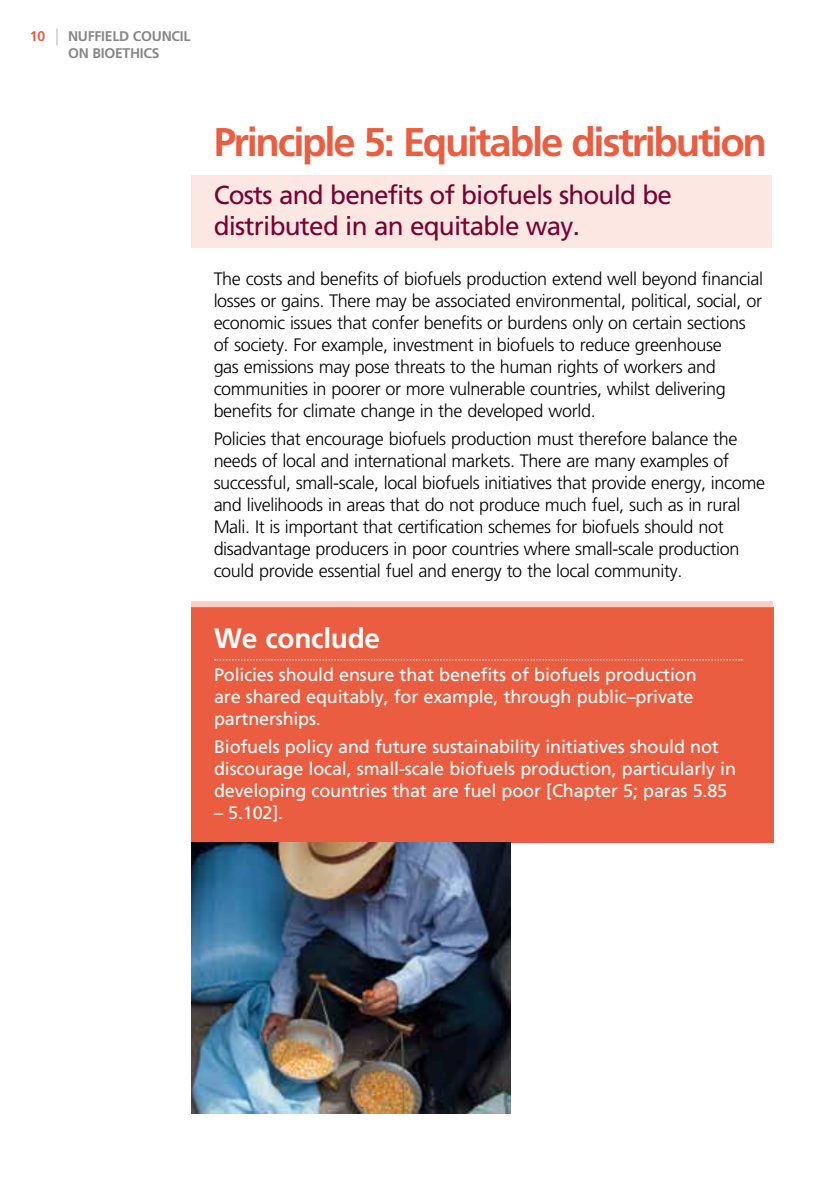
<style>
.page{position:relative;width:840px;height:1191px;background:#fff}
.page>*{position:absolute;margin:0;border:0;box-sizing:border-box;transform-origin:0 0}
.t1{font:700 40px "Frutiger";letter-spacing:-.055em;color:#eb5d40}
.t2{font:700 28px "Frutiger";letter-spacing:-.01em;color:#fff}
.t3{font:26px/31px "Frutiger";letter-spacing:-.03em;color:#780232}
.t4{font:300 18px/22px "Frutiger";letter-spacing:-.02em;color:#000}
.t5{font:18px/22px "Frutiger";letter-spacing:-.01em;color:#fff}
.t6{font:700 14px/16.8px "Frutiger";letter-spacing:-.02em;color:#878787}
.t7{font:700 14px "Frutiger";color:#eb5d40}
</style>
<div class="page">
<div style="left:191px;top:607px;width:581px;height:235px;background:#eb5d40"></div>
<div style="left:191px;top:601px;width:581px;height:6px;background:#f9cec6"></div>
<div style="left:191px;top:176px;width:580px;height:72px;background:#fce7e2"></div>
<svg style="left:56px;top:28px;width:1px;height:17px"></svg>
<img style="left:191px;top:842px;width:319px;height:271px">
<svg style="left:214px;top:659px;width:527px;height:1px"></svg>
<p class="t7" style="left:30px;top:28px;width:17px">10</p>
<p class="t6" style="left:68px;top:28px;width:124px">NUFFIELD COUNCIL<br>ON BIOETHICS</p>
<h1 class="t1" style="left:213px;top:118px;width:554px">Principle 5: Equitable distribution</h1>
<h3 class="t3" style="left:213px;top:179px;width:459px">Costs and benefits of biofuels should be distributed in an equitable way.</h3>
<p class="t4" style="left:213px;top:268px;width:550px">The costs and benefits of biofuels production extend well beyond financial losses or gains. There may be associated environmental, political, social, or economic issues that confer benefits or burdens only on certain sections of society. For example, investment in biofuels to reduce greenhouse<br>gas emissions may pose threats to the human rights of workers and communities in poorer or more vulnerable countries, whilst delivering benefits for climate change in the developed world.</p>
<p class="t4" style="left:213px;top:428px;width:552px">Policies that encourage biofuels production must therefore balance the needs of local and international markets. There are many examples of successful, small-scale, local biofuels initiatives that provide energy, income and livelihoods in areas that do not produce much fuel, such as in rural Mali. It is important that certification schemes for biofuels should not disadvantage producers in poor countries where small-scale production could provide essential fuel and energy to the local community.</p>
<h2 class="t2" style="left:214px;top:621px;width:167px">We conclude</h2>
<p class="t5" style="left:214px;top:663px;width:484px">Policies should ensure that benefits of biofuels production are shared equitably, for example, through public–private partnerships.</p>
<p class="t5" style="left:214px;top:735px;width:523px">Biofuels policy and future sustainability initiatives should not discourage local, small-scale biofuels production, particularly in developing countries that are fuel poor [Chapter 5; paras 5.85</p>
<p class="t5" style="left:214px;top:801px;width:71px">– 5.102].</p>
</div>
